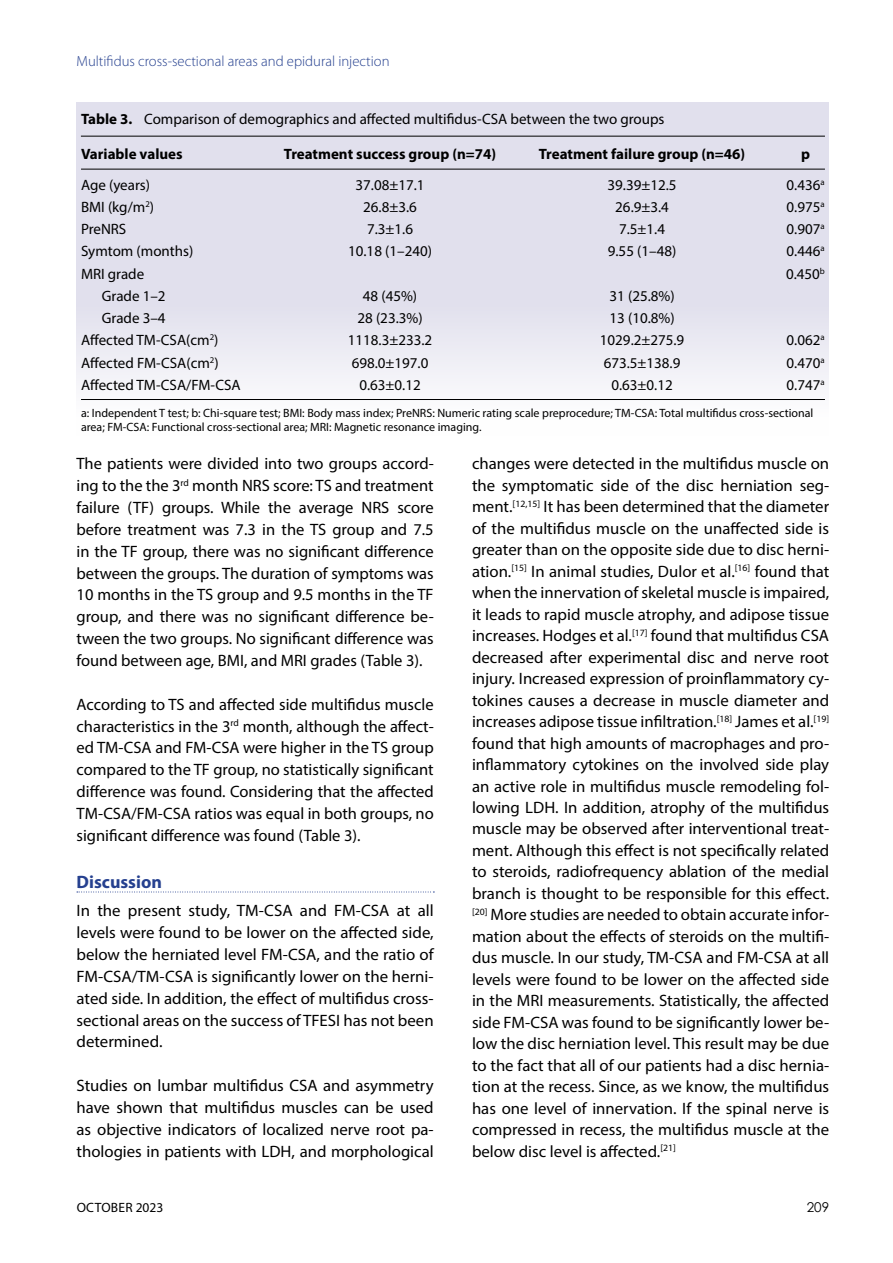
<style>
.page{position:relative;width:893px;height:1263px;background:#fff}
.page>*{position:absolute;margin:0;border:0;box-sizing:border-box;transform-origin:0 0}
.t1{font:700 18px "Myriad Pro";color:#25408f}
.t2{font:16.5px/21.5px "Myriad Pro";color:#000;text-align:justify}
.t3{font:15px "Myriad Pro";color:#000}
.t4{font:700 15px "Myriad Pro";color:#000}
.t5{font:300 14.7px "Myriad Pro";color:#25408f}
.t6{font:13.5px "Myriad Pro";letter-spacing:.02em;color:#000}
.t7{font:13.5px "Century Gothic";color:#000}
.t8{font:12px/14.4px "Myriad Pro";color:#000}
.s1{font-weight:700}
</style>
<div class="page">
<svg style="left:77px;top:892px;width:357px;height:1px"></svg>
<div style="left:77px;top:102px;width:752px;height:334px;background:linear-gradient(to bottom,#d8d6e7,#f6f6f9)"></div>
<hr style="left:81px;top:399px;width:744px;height:1px;background:#000">
<hr style="left:81px;top:136px;width:744px;height:1px;background:#000">
<hr style="left:81px;top:169px;width:744px;height:1px;background:#000">
<p class="t5" style="left:77px;top:53px;width:315px">Multifidus cross-sectional areas and epidural injection</p>
<p class="t3" style="left:81px;top:110px;width:585px"><span class="s1">Table 3.</span> Comparison of demographics and affected multifidus-CSA between the two groups</p>
<p class="t4" style="left:81px;top:144px;width:103px">Variable values</p>
<p class="t4" style="left:284px;top:144px;width:214px">Treatment success group (n=74)</p>
<p class="t4" style="left:539px;top:144px;width:208px">Treatment failure group (n=46)</p>
<p class="t4" style="left:801px;top:144px;width:10px">p</p>
<p class="t3" style="left:81px;top:175px;width:71px">Age (years)</p>
<p class="t3" style="left:356px;top:175px;width:71px">37.08±17.1</p>
<p class="t3" style="left:608px;top:175px;width:71px">39.39±12.5</p>
<p class="t3" style="left:786px;top:175px;width:40px">0.436<sup>a</sup></p>
<p class="t3" style="left:81px;top:198px;width:75px">BMI (kg/m<sup>2</sup>)</p>
<p class="t3" style="left:363px;top:198px;width:55px">26.8±3.6</p>
<p class="t3" style="left:615px;top:198px;width:55px">26.9±3.4</p>
<p class="t3" style="left:786px;top:198px;width:40px">0.975<sup>a</sup></p>
<p class="t3" style="left:81px;top:220px;width:47px">PreNRS</p>
<p class="t3" style="left:367px;top:220px;width:47px">7.3±1.6</p>
<p class="t3" style="left:619px;top:220px;width:47px">7.5±1.4</p>
<p class="t3" style="left:786px;top:220px;width:40px">0.907<sup>a</sup></p>
<p class="t3" style="left:81px;top:242px;width:114px">Symtom (months)</p>
<p class="t3" style="left:348px;top:242px;width:85px">10.18 (1–240)</p>
<p class="t3" style="left:608px;top:242px;width:70px">9.55 (1–48)</p>
<p class="t3" style="left:786px;top:242px;width:40px">0.446<sup>a</sup></p>
<p class="t3" style="left:81px;top:264px;width:65px">MRI grade</p>
<p class="t3" style="left:786px;top:264px;width:40px">0.450<sup>b</sup></p>
<p class="t3" style="left:102px;top:287px;width:65px">Grade 1–2</p>
<p class="t3" style="left:363px;top:287px;width:56px">48 (45%)</p>
<p class="t3" style="left:609px;top:287px;width:67px">31 (25.8%)</p>
<p class="t3" style="left:102px;top:309px;width:65px">Grade 3–4</p>
<p class="t3" style="left:357px;top:309px;width:67px">28 (23.3%)</p>
<p class="t3" style="left:609px;top:309px;width:67px">13 (10.8%)</p>
<p class="t3" style="left:81px;top:331px;width:139px">Affected TM-CSA(cm<sup>2</sup>)</p>
<p class="t3" style="left:348px;top:331px;width:86px">1118.3±233.2</p>
<p class="t3" style="left:600px;top:331px;width:86px">1029.2±275.9</p>
<p class="t3" style="left:786px;top:331px;width:40px">0.062<sup>a</sup></p>
<p class="t3" style="left:81px;top:353px;width:139px">Affected FM-CSA(cm<sup>2</sup>)</p>
<p class="t3" style="left:352px;top:353px;width:78px">698.0±197.0</p>
<p class="t3" style="left:604px;top:353px;width:78px">673.5±138.9</p>
<p class="t3" style="left:786px;top:353px;width:40px">0.470<sup>a</sup></p>
<p class="t3" style="left:81px;top:376px;width:161px">Affected TM-CSA/FM-CSA</p>
<p class="t3" style="left:359px;top:376px;width:63px">0.63±0.12</p>
<p class="t3" style="left:611px;top:376px;width:63px">0.63±0.12</p>
<p class="t3" style="left:786px;top:376px;width:40px">0.747<sup>a</sup></p>
<p class="t8" style="left:81px;top:406px;width:734px">a: Independent T test; b: Chi-square test; BMI: Body mass index; PreNRS: Numeric rating scale preprocedure; TM-CSA: Total multifidus cross-sectional area; FM-CSA: Functional cross-sectional area; MRI: Magnetic resonance imaging.</p>
<p class="t2" style="left:77px;top:453px;width:359px;line-height:21.9px">The patients were divided into two groups accord&shy;ing to the the 3<sup>rd</sup> month NRS score: TS and treatment failure (TF) groups. While the average NRS score before treatment was 7.3 in the TS group and 7.5 in the TF group, there was no significant difference between the groups. The duration of symptoms was 10 months in the TS group and 9.5 months in the TF group, and there was no significant difference be&shy;tween the two groups. No significant difference was found between age, BMI, and MRI grades (Table 3).</p>
<p class="t2" style="left:77px;top:693px;width:359px;line-height:21.9px">According to TS and affected side multifidus muscle characteristics in the 3<sup>rd</sup> month, although the affect&shy;ed TM-CSA and FM-CSA were higher in the TS group compared to the TF group, no statistically significant difference was found. Considering that the affected TM-CSA/FM-CSA ratios was equal in both groups, no significant difference was found (Table 3).</p>
<p class="t1" style="left:77px;top:870px;width:87px">Discussion</p>
<p class="t2" style="left:77px;top:899px;width:359px;line-height:21.9px">In the present study, TM-CSA and FM-CSA at all levels were found to be lower on the affected side, below the herniated level FM-CSA, and the ratio of FM-CSA/TM-CSA is significantly lower on the herni&shy;ated side. In addition, the effect of multifidus cross&shy;sectional areas on the success of TFESI has not been determined.</p>
<p class="t2" style="left:77px;top:1074px;width:359px;line-height:21.9px">Studies on lumbar multifidus CSA and asymmetry have shown that multifidus muscles can be used as objective indicators of localized nerve root pa&shy;thologies in patients with LDH, and morphological</p>
<p class="t2" style="left:472px;top:453px;width:359px">changes were detected in the multifidus muscle on the symptomatic side of the disc herniation seg&shy;ment.<sup>[12,15]</sup> It has been determined that the diameter of the multifidus muscle on the unaffected side is greater than on the opposite side due to disc herni&shy;ation.<sup>[15]</sup> In animal studies, Dulor et al.<sup>[16]</sup> found that when the innervation of skeletal muscle is impaired, it leads to rapid muscle atrophy, and adipose tissue increases. Hodges et al.<sup>[17]</sup> found that multifidus CSA decreased after experimental disc and nerve root injury. Increased expression of proinflammatory cy&shy;tokines causes a decrease in muscle diameter and increases adipose tissue infiltration.<sup>[18]</sup> James et al.<sup>[19] </sup>found that high amounts of macrophages and pro&shy;inflammatory cytokines on the involved side play an active role in multifidus muscle remodeling fol&shy;lowing LDH. In addition, atrophy of the multifidus muscle may be observed after interventional treat&shy;ment. Although this effect is not specifically related to steroids, radiofrequency ablation of the medial branch is thought to be responsible for this effect. <sup>[20]</sup> More studies are needed to obtain accurate infor&shy;mation about the effects of steroids on the multifi&shy;dus muscle. In our study, TM-CSA and FM-CSA at all levels were found to be lower on the affected side in the MRI measurements. Statistically, the affected side FM-CSA was found to be significantly lower be&shy;low the disc herniation level. This result may be due to the fact that all of our patients had a disc hernia&shy;tion at the recess. Since, as we know, the multifidus has one level of innervation. If the spinal nerve is compressed in recess, the multifidus muscle at the below disc level is affected.<sup>[21]</sup></p>
<p class="t6" style="left:77px;top:1199px;width:88px">OCTOBER 2023</p>
<p class="t7" style="left:807px;top:1199px;width:24px">209</p>
</div>
